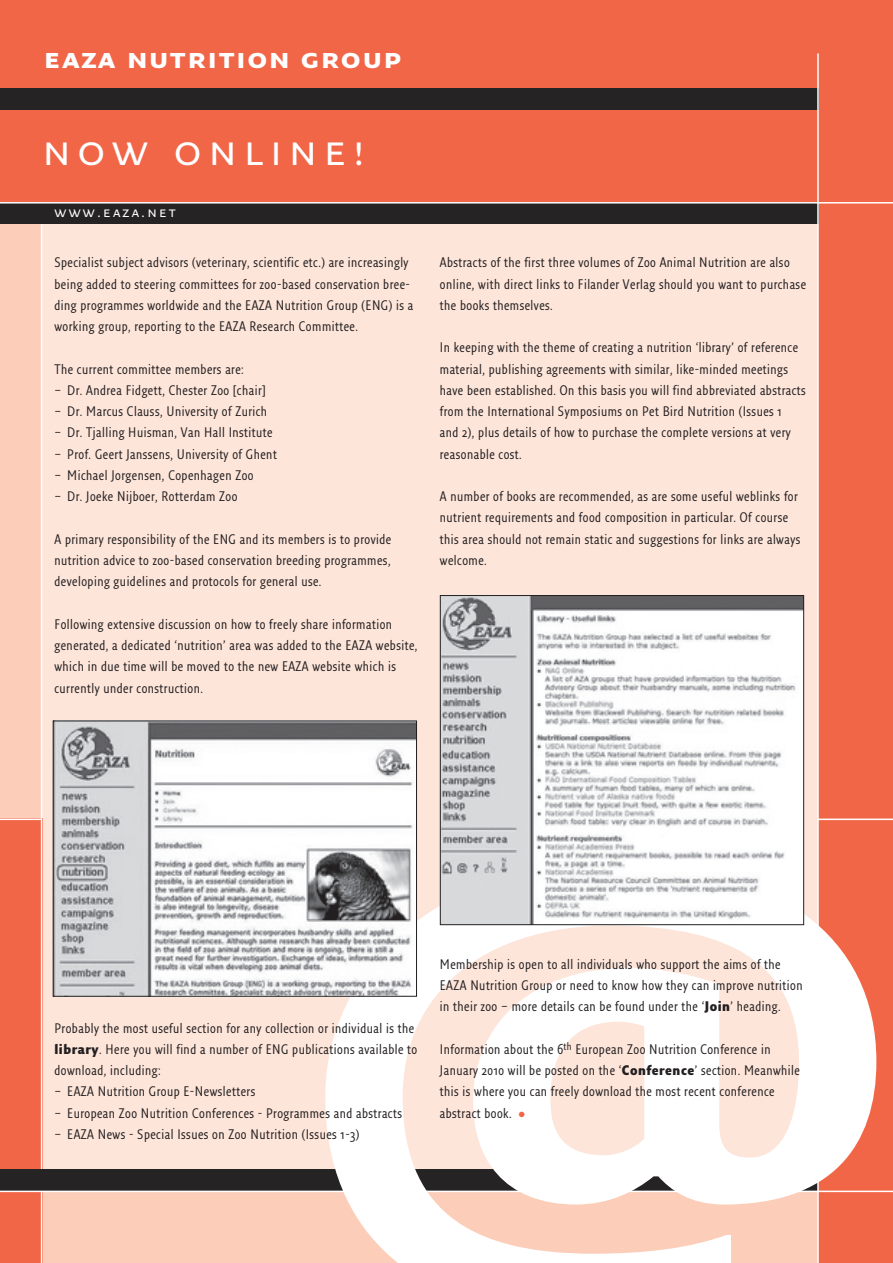
<style>
.page{position:relative;width:893px;height:1263px;background:#fff}
.page>*{position:absolute;margin:0;border:0;box-sizing:border-box;transform-origin:0 0}
.t1{font:700 600px "Fresco Sans SC";color:#fff}
.t2{font:45px "Fresco Sans SC";letter-spacing:.15em;color:#fff}
.t3{font:700 30px "Fresco Sans SC";letter-spacing:.05em;color:#fff}
.t4{font:15px "Fresco Sans SC";letter-spacing:.15em;color:#fff}
.t5{font:13.5px/21.3px "Fresco Sans Con";letter-spacing:.04em;color:#231f20}
.s1{font-weight:900}
.s2{color:#f26648}
</style>
<div class="page">
<div style="left:0;top:202px;width:892px;height:1061px;background:#fcceba"></div>
<div style="left:42px;top:223px;width:776px;height:958px;background:#fde5da"></div>
<div style="left:0;top:819px;width:42px;height:444px;background:#f26648"></div>
<hr style="left:41px;top:202px;width:1px;height:1061px;background:#fff">
<div style="left:0;top:1169px;width:818px;height:22px;background:#262324"></div>
<div style="left:818px;top:202px;width:74px;height:1061px;background:#f26648"></div>
<hr style="left:818px;top:819px;width:74px;height:1px;background:#fff">
<div style="left:0;top:0;width:892px;height:202px;background:#f26648"></div>
<div style="left:0;top:88px;width:818px;height:22px;background:#262324"></div>
<div style="left:0;top:202px;width:818px;height:21px;background:#262324"></div>
<hr style="left:0;top:202px;width:892px;height:2px;background:#fff">
<hr style="left:0;top:819px;width:42px;height:1px;background:#fff">
<img style="left:55px;top:723px;width:359px;height:271px">
<img style="left:442px;top:597px;width:359px;height:326px">
<div style="left:440px;top:595px;width:363px;height:330px;border:1px solid #231f20"></div>
<hr style="left:817px;top:53px;width:1px;height:1210px;background:#fff">
<hr style="left:0;top:1191px;width:892px;height:1px;background:#fff">
<h3 class="t3" style="left:44px;top:40px;width:359px">eaza nutrition group</h3>
<h2 class="t2" style="left:42px;top:123px;width:324px">now online!</h2>
<p class="t4" style="left:54px;top:203px;width:123px">www.eaza.net</p>
<p class="t5" style="left:54px;top:253px;width:360px">Specialist subject advisors (veterinary, scientific etc.) are increasingly being added to steering committees for zoo-based conservation bree&shy;ding programmes worldwide and the EAZA Nutrition Group (ENG) is a working group, reporting to the EAZA Research Committee.</p>
<p class="t5" style="left:54px;top:359px;width:191px">The current committee members are:</p>
<p class="t5" style="left:54px;top:381px;width:212px">– Dr. Andrea Fidgett, Chester Zoo [chair]</p>
<p class="t5" style="left:54px;top:402px;width:214px">– Dr. Marcus Clauss, University of Zurich</p>
<p class="t5" style="left:54px;top:423px;width:219px">– Dr. Tjalling Huisman, Van Hall Institute</p>
<p class="t5" style="left:54px;top:444px;width:224px">– Prof. Geert Janssens, University of Ghent</p>
<p class="t5" style="left:54px;top:466px;width:201px">– Michael Jorgensen, Copenhagen Zoo</p>
<p class="t5" style="left:54px;top:487px;width:184px">– Dr. Joeke Nijboer, Rotterdam Zoo</p>
<p class="t5" style="left:54px;top:529px;width:338px;text-align:justify">A primary responsibility of the ENG and its members is to provide nutrition advice to zoo-based conservation breeding programmes, developing guidelines and protocols for general use.</p>
<p class="t5" style="left:54px;top:614px;width:364px">Following extensive discussion on how to freely share information generated, a dedicated ‘nutrition’ area was added to the EAZA website, which in due time will be moved to the new EAZA website which is currently under construction.</p>
<p class="t5" style="left:440px;top:253px;width:367px">Abstracts of the first three volumes of Zoo Animal Nutrition are also online, with direct links to Filander Verlag should you want to purchase the books themselves.</p>
<p class="t5" style="left:440px;top:338px;width:367px">In keeping with the theme of creating a nutrition ‘library’ of reference material, publishing agreements with similar, like-minded meetings have been established. On this basis you will find abbreviated abstracts from the International Symposiums on Pet Bird Nutrition (Issues 1<br>and 2), plus details of how to purchase the complete versions at very reasonable cost.</p>
<p class="t5" style="left:440px;top:487px;width:362px">A number of books are recommended, as are some useful weblinks for nutrient requirements and food composition in particular. Of course this area should not remain static and suggestions for links are always welcome.</p>
<h1 class="t1" style="left:302px;top:647px;width:599px">@</h1>
<p class="t5" style="left:440px;top:955px;width:364px">Membership is open to all individuals who support the aims of the<br>EAZA Nutrition Group or need to know how they can improve nutrition in their zoo – more details can be found under the ‘<span class="s1">Join</span>’ heading.</p>
<p class="t5" style="left:440px;top:1040px;width:361px">Information about the 6<sup>th</sup> European Zoo Nutrition Conference in January 2010 will be posted on the ‘<span class="s1">Conference</span>’ section. Meanwhile this is where you can freely download the most recent conference abstract book. <span class="s2">•</span></p>
<p class="t5" style="left:54px;top:1018px;width:364px">Probably the most useful section for any collection or individual is the <span class="s1">library</span>. Here you will find a number of ENG publications available to download, including:</p>
<p class="t5" style="left:54px;top:1082px;width:202px">– EAZA Nutrition Group E-Newsletters</p>
<p class="t5" style="left:54px;top:1103px;width:349px">– European Zoo Nutrition Conferences - Programmes and abstracts</p>
<p class="t5" style="left:54px;top:1125px;width:306px">– EAZA News - Special Issues on Zoo Nutrition (Issues 1-3)</p>
</div>
